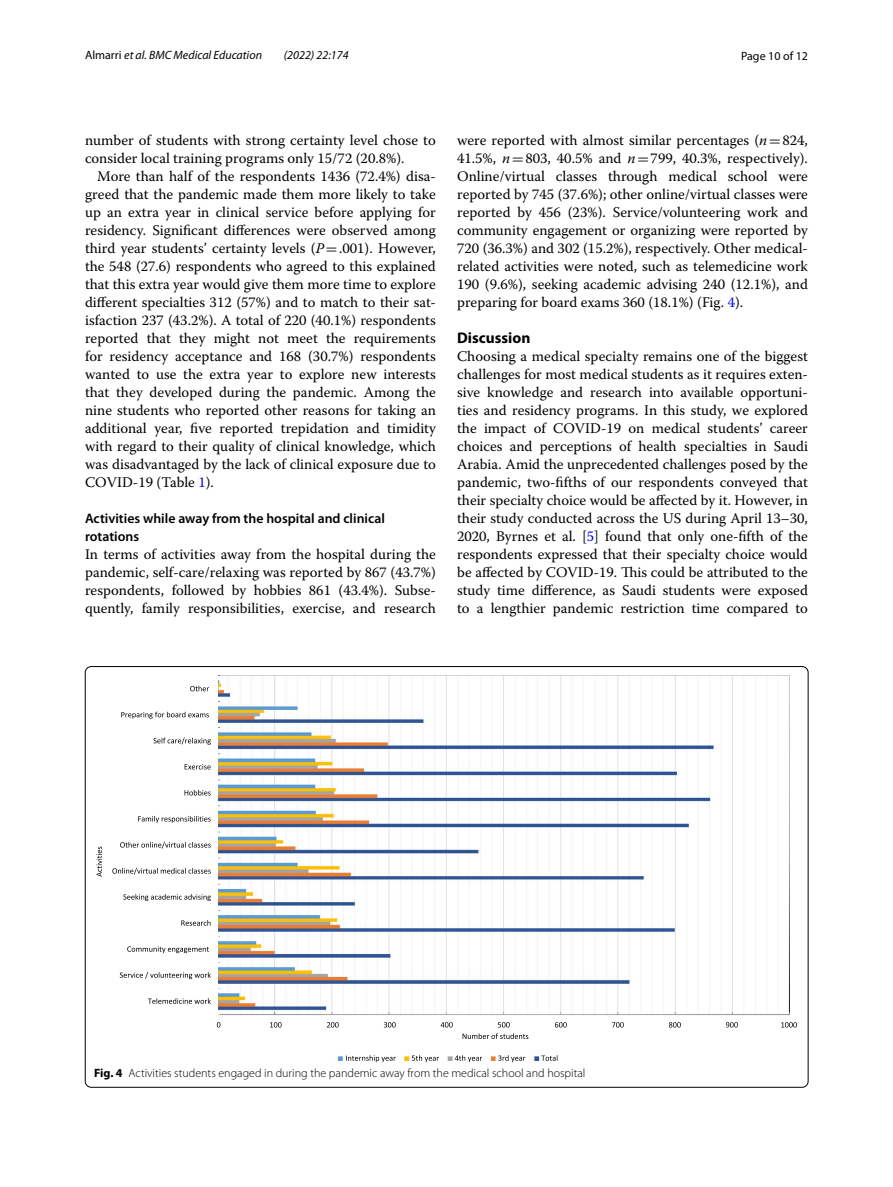
<style>
.page{position:relative;width:893px;height:1187px;background:#fff}
.page>*{position:absolute;margin:0;border:0;box-sizing:border-box;transform-origin:0 0}
.t1{font:700 15.45px "Myriad Pro";color:#000}
.t2{font:14.7px/18px "Warnock Pro";color:#000;text-align:justify}
.t3{font:600 13.8px/18px "Myriad Pro";color:#000}
.t4{font:300 12px "Myriad Pro";color:#000}
.t5{font:italic 12px "Myriad Pro";color:#000}
.t6{font:12px "Myriad Pro";color:#000}
.s1{font-style:normal}
.s2{font-style:italic}
.s3{font-family:"MTSY"}
.s4{color:#00f}
.s5{font-weight:700}
</style>
<div class="page">
<img style="left:218px;top:675px;width:571px;height:385px">
<svg style="left:217px;top:1022px;width:3px;height:5px"></svg>
<svg style="left:270px;top:1022px;width:12px;height:5px"></svg>
<svg style="left:327px;top:1022px;width:12px;height:5px"></svg>
<svg style="left:384px;top:1022px;width:12px;height:5px"></svg>
<svg style="left:441px;top:1022px;width:12px;height:5px"></svg>
<svg style="left:498px;top:1022px;width:12px;height:5px"></svg>
<svg style="left:555px;top:1022px;width:12px;height:5px"></svg>
<svg style="left:612px;top:1022px;width:12px;height:5px"></svg>
<svg style="left:669px;top:1022px;width:12px;height:5px"></svg>
<svg style="left:726px;top:1022px;width:12px;height:5px"></svg>
<svg style="left:781px;top:1022px;width:16px;height:5px"></svg>
<svg style="left:148px;top:998px;width:63px;height:5px"></svg>
<svg style="left:120px;top:971px;width:91px;height:8px"></svg>
<svg style="left:127px;top:946px;width:82px;height:7px"></svg>
<svg style="left:181px;top:920px;width:29px;height:5px"></svg>
<svg style="left:123px;top:894px;width:88px;height:7px"></svg>
<svg style="left:112px;top:867px;width:99px;height:7px"></svg>
<svg style="left:120px;top:841px;width:91px;height:7px"></svg>
<svg style="left:138px;top:815px;width:73px;height:7px"></svg>
<svg style="left:185px;top:789px;width:26px;height:6px"></svg>
<svg style="left:185px;top:764px;width:26px;height:5px"></svg>
<svg style="left:153px;top:737px;width:58px;height:7px"></svg>
<svg style="left:121px;top:711px;width:88px;height:7px"></svg>
<svg style="left:190px;top:685px;width:19px;height:6px"></svg>
<svg style="left:463px;top:1033px;width:65px;height:5px"></svg>
<svg style="left:96px;top:846px;width:6px;height:30px"></svg>
<svg style="left:346px;top:1055px;width:50px;height:7px"></svg>
<svg style="left:412px;top:1055px;width:27px;height:7px"></svg>
<svg style="left:455px;top:1055px;width:27px;height:7px"></svg>
<svg style="left:498px;top:1055px;width:27px;height:7px"></svg>
<svg style="left:541px;top:1055px;width:16px;height:5px"></svg>
<p class="t5" style="left:85px;top:48px;width:179px"><span class="s1">Almarri</span> et al. BMC Medical Education</p>
<p class="t5" style="left:284px;top:48px;width:66px">(2022) 22:174</p>
<p class="t6" style="left:741px;top:48px;width:68px">Page 10 of 12</p>
<p class="t2" style="left:85px;top:131px;width:352px">number of students with strong certainty level chose to consider local training programs only 15/72 (20.8%).</p>
<p class="t2" style="left:85px;top:166px;width:352px;text-indent:12px">More than half of the respondents 1436 (72.4%) disa&shy;greed that the pandemic made them more likely to take up an extra year in clinical service before applying for residency. Significant differences were observed among third year students’ certainty levels (<span class="s2">P</span><span class="s3">=</span>.001). However, the 548 (27.6) respondents who agreed to this explained that this extra year would give them more time to explore different specialties 312 (57%) and to match to their sat&shy;isfaction 237 (43.2%). A total of 220 (40.1%) respondents reported that they might not meet the requirements for residency acceptance and 168 (30.7%) respondents wanted to use the extra year to explore new interests that they developed during the pandemic. Among the nine students who reported other reasons for taking an additional year, five reported trepidation and timidity with regard to their quality of clinical knowledge, which was disadvantaged by the lack of clinical exposure due to COVID-19 (Table <span class="s4">1</span>).</p>
<p class="t3" style="left:85px;top:509px;width:301px">Activities while away from the hospital and clinical rotations</p>
<p class="t2" style="left:85px;top:545px;width:352px">In terms of activities away from the hospital during the pandemic, self-care/relaxing was reported by 867 (43.7%) respondents, followed by hobbies 861 (43.4%). Subse&shy;quently, family responsibilities, exercise, and research</p>
<p class="t2" style="left:457px;top:130px;width:352px">were reported with almost similar percentages (<span class="s2">n</span><span class="s3">=</span>824, 41.5%, <span class="s2">n</span><span class="s3">=</span>803, 40.5% and <span class="s2">n</span><span class="s3">=</span>799, 40.3%, respectively).<br>Online/virtual classes through medical school were reported by 745 (37.6%); other online/virtual classes were reported by 456 (23%). Service/volunteering work and community engagement or organizing were reported by 720 (36.3%) and 302 (15.2%), respectively. Other medical&shy;related activities were noted, such as telemedicine work 190 (9.6%), seeking academic advising 240 (12.1%), and preparing for board exams 360 (18.1%) (Fig. <span class="s4">4</span>).</p>
<p class="t1" style="left:457px;top:327px;width:75px">Discussion</p>
<p class="t2" style="left:457px;top:347px;width:352px">Choosing a medical specialty remains one of the biggest challenges for most medical students as it requires exten&shy;sive knowledge and research into available opportuni&shy;ties and residency programs. In this study, we explored the impact of COVID-19 on medical students’ career choices and perceptions of health specialties in Saudi Arabia. Amid the unprecedented challenges posed by the pandemic, two-fifths of our respondents conveyed that their specialty choice would be affected by it. However, in their study conducted across the US during April 13–30, 2020, Byrnes et al. [<span class="s4">5</span>] found that only one-fifth of the respondents expressed that their specialty choice would be affected by COVID-19. This could be attributed to the study time difference, as Saudi students were exposed to a lengthier pandemic restriction time compared to</p>
<p class="t4" style="left:94px;top:1066px;width:493px"><span class="s5">Fig. 4</span> Activities students engaged in during the pandemic away from the medical school and hospital</p>
</div>
